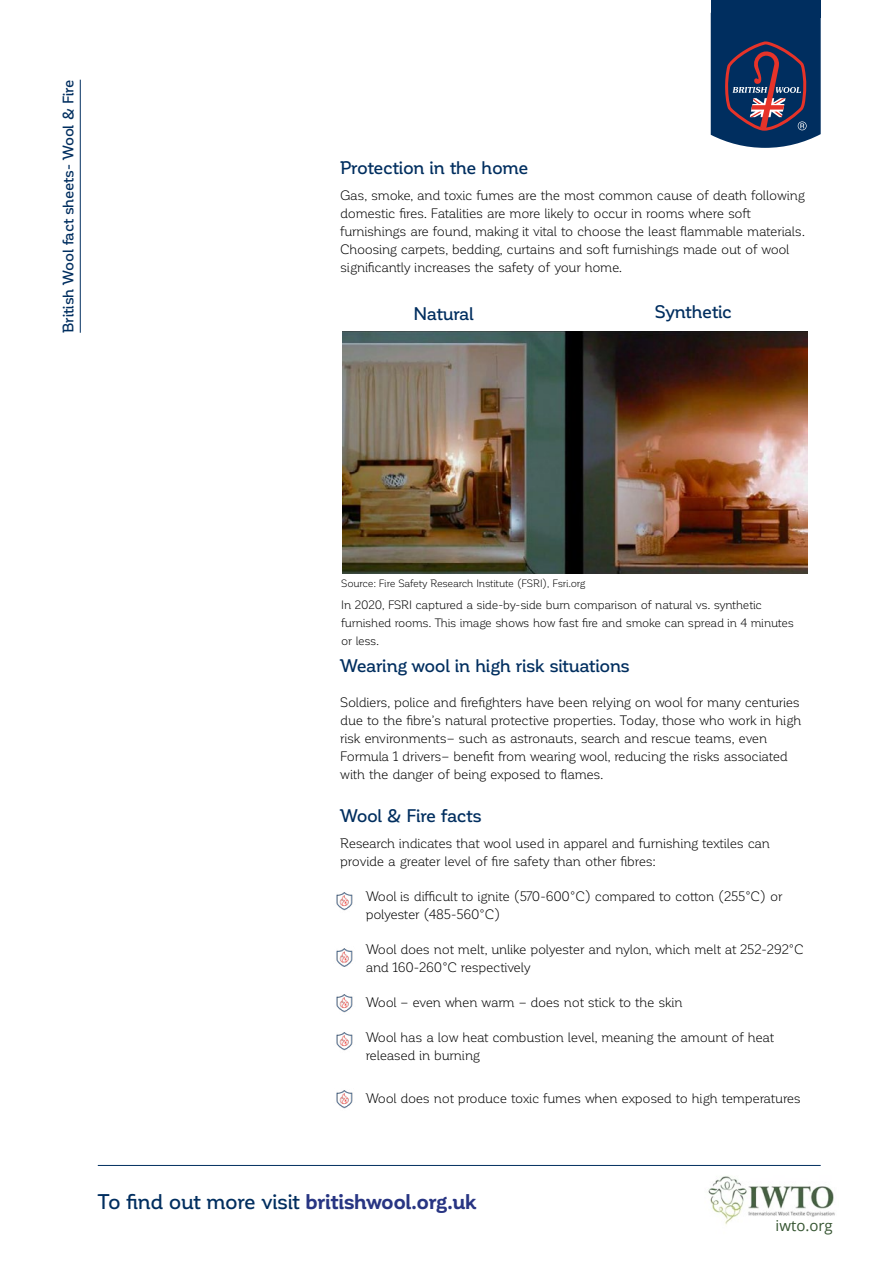
<style>
.page{position:relative;width:893px;height:1263px;background:#fff}
.page>*{position:absolute;margin:0;border:0;box-sizing:border-box;transform-origin:0 0}
.t1{font:500 21px "Corporative";letter-spacing:-.025em;color:#002e5f}
.t2{font:500 18px "Corporative";letter-spacing:-.02em;color:#002e5f}
.t3{font:500 15px "Corporative";letter-spacing:-.025em;color:#002e5f}
.t4{font:15px "Open Sans";color:#365532}
.t5{font:13.5px/18px "Corporative";letter-spacing:-.025em;color:#000}
.t6{font:12px/18px "Corporative";letter-spacing:-.025em;color:#000}
.t7{font:10.5px "Corporative";letter-spacing:-.025em;color:#000}
.s1{font-weight:700;color:#283583}
</style>
<div class="page">
<div style="left:711px;top:0;width:110px;height:17px;background:#002e5f"></div>
<svg style="left:711px;top:17px;width:110px;height:131px;background:#293c64"></svg>
<img style="left:705px;top:1164px;width:130px;height:61px">
<hr style="left:80px;top:80px;width:1px;height:253px;background:#002e5f">
<img style="left:342px;top:332px;width:466px;height:241px">
<img style="left:336px;top:892px;width:17px;height:19px">
<img style="left:336px;top:948px;width:17px;height:19px">
<img style="left:336px;top:994px;width:17px;height:19px">
<img style="left:336px;top:1032px;width:17px;height:19px">
<img style="left:336px;top:1090px;width:17px;height:19px">
<hr style="left:98px;top:1165px;width:723px;height:1px;background:#002e5f">
<p class="t3" style="left:60px;top:333px;width:255px;rotate:-90deg">British Wool fact sheets- Wool &amp; Fire</p>
<h2 class="t2" style="left:340px;top:158px;width:190px">Protection in the home</h2>
<p class="t5" style="left:340px;top:187px;width:466px">Gas, smoke, and toxic fumes are the most common cause of death following domestic fires. Fatalities are more likely to occur in rooms where soft furnishings are found, making it vital to choose the least flammable materials.<br>Choosing carpets, bedding, curtains and soft furnishings made out of wool significantly increases the safety of your home.</p>
<h2 class="t2" style="left:413px;top:304px;width:62px">Natural</h2>
<h2 class="t2" style="left:655px;top:302px;width:79px">Synthetic</h2>
<p class="t7" style="left:341px;top:578px;width:246px">Source: Fire Safety Research Institute (FSRI), Fsri.org</p>
<p class="t6" style="left:341px;top:596px;width:454px">In 2020, FSRI captured a side-by-side burn comparison of natural vs. synthetic furnished rooms. This image shows how fast fire and smoke can spread in 4 minutes or less.</p>
<h2 class="t2" style="left:340px;top:656px;width:291px">Wearing wool in high risk situations</h2>
<p class="t5" style="left:340px;top:694px;width:463px">Soldiers, police and firefighters have been relying on wool for many centuries due to the fibre’s natural protective properties. Today, those who work in high risk environments– such as astronauts, search and rescue teams, even Formula 1 drivers– benefit from wearing wool, reducing the risks associated with the danger of being exposed to flames.</p>
<h2 class="t2" style="left:340px;top:806px;width:143px">Wool &amp; Fire facts</h2>
<p class="t5" style="left:340px;top:835px;width:432px">Research indicates that wool used in apparel and furnishing textiles can provide a greater level of fire safety than other fibres:</p>
<p class="t5" style="left:366px;top:888px;width:418px">Wool is difficult to ignite (570-600°C) compared to cotton (255°C) or polyester (485-560°C)</p>
<p class="t5" style="left:366px;top:941px;width:439px">Wool does not melt, unlike polyester and nylon, which melt at 252-292°C and 160-260°C respectively</p>
<p class="t5" style="left:366px;top:994px;width:319px">Wool – even when warm – does not stick to the skin</p>
<p class="t5" style="left:366px;top:1029px;width:410px">Wool has a low heat combustion level, meaning the amount of heat released in burning</p>
<p class="t5" style="left:366px;top:1089px;width:437px">Wool does not produce toxic fumes when exposed to high temperatures</p>
<h1 class="t1" style="left:98px;top:1190px;width:380px">To find out more visit <span class="s1">britishwool.org.uk</span></h1>
<p class="t4" style="left:776px;top:1215px;width:59px">iwto.org</p>
</div>
